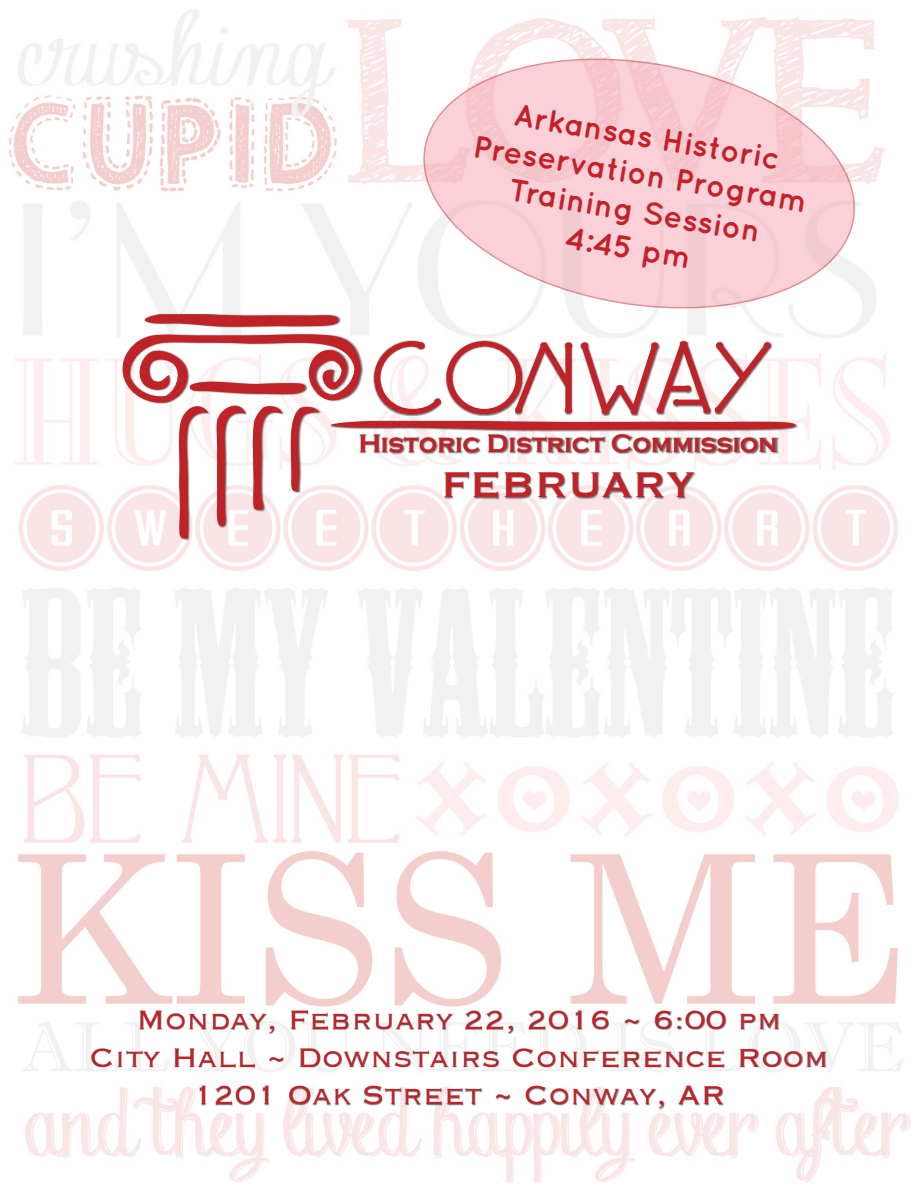
<style>
.page{position:relative;width:918px;height:1188px;background:#fff}
.page>*{position:absolute;margin:0;border:0;box-sizing:border-box;transform-origin:0 0}
.t1{font:110.55px "Eaglefeather";color:#bf2327}
.t2{font:46.5px "Copperplate";color:#bf2327}
.t3{font:300 34.5px "Copperplate";color:#bf2327}
.t4{font:700 31.5px "Quicksand";color:#c22228}
.t5{font:700 25.8px "Copperplate Gothic";color:#bf2327}
</style>
<div class="page">
<img style="left:9px;top:9px;width:901px;height:1174px">
<svg style="left:117px;top:313px;width:681px;height:227px"></svg>
<div style="left:374px;top:340px;width:150px;height:76px;background:#231f20;opacity:.65"></div>
<div style="left:515px;top:342px;width:145px;height:74px;background:#231f20;opacity:.65"></div>
<div style="left:656px;top:340px;width:117px;height:75px;background:#231f20;opacity:.65"></div>
<div style="left:359px;top:433px;width:420px;height:21px;background:#231f20;opacity:.65"></div>
<div style="left:444px;top:472px;width:253px;height:28px;background:#231f20;opacity:.65"></div>
<div style="left:91px;top:1010px;width:736px;height:100px;background:#231f20;opacity:.65"></div>
<svg style="left:412px;top:43px;width:454px;height:279px"></svg>
<p class="t4" style="left:517px;top:97px;width:270px;rotate:9deg">Arkansas Historic</p>
<p class="t4" style="left:476px;top:128px;width:340px;rotate:9deg">Preservation Program</p>
<p class="t4" style="left:512px;top:172px;width:257px;rotate:9deg">Training Session</p>
<p class="t4" style="left:568px;top:219px;width:130px;rotate:9deg">4:45 pm</p>
<h1 class="t1" style="left:370px;top:317px;width:401px">CONWAY</h1>
<p class="t5" style="left:359px;top:429px;width:420px">Historic District Commission</p>
<p class="t2" style="left:442px;top:454px;width:255px">FEBRUARY</p>
<p class="t3" style="left:137px;top:997px;width:646px">Monday, February 22, 2016 ~ 6:00 pm</p>
<p class="t3" style="left:90px;top:1035px;width:740px">City Hall ~ Downstairs Conference Room</p>
<p class="t3" style="left:193px;top:1072px;width:534px">1201 Oak Street ~ Conway, AR</p>
</div>
